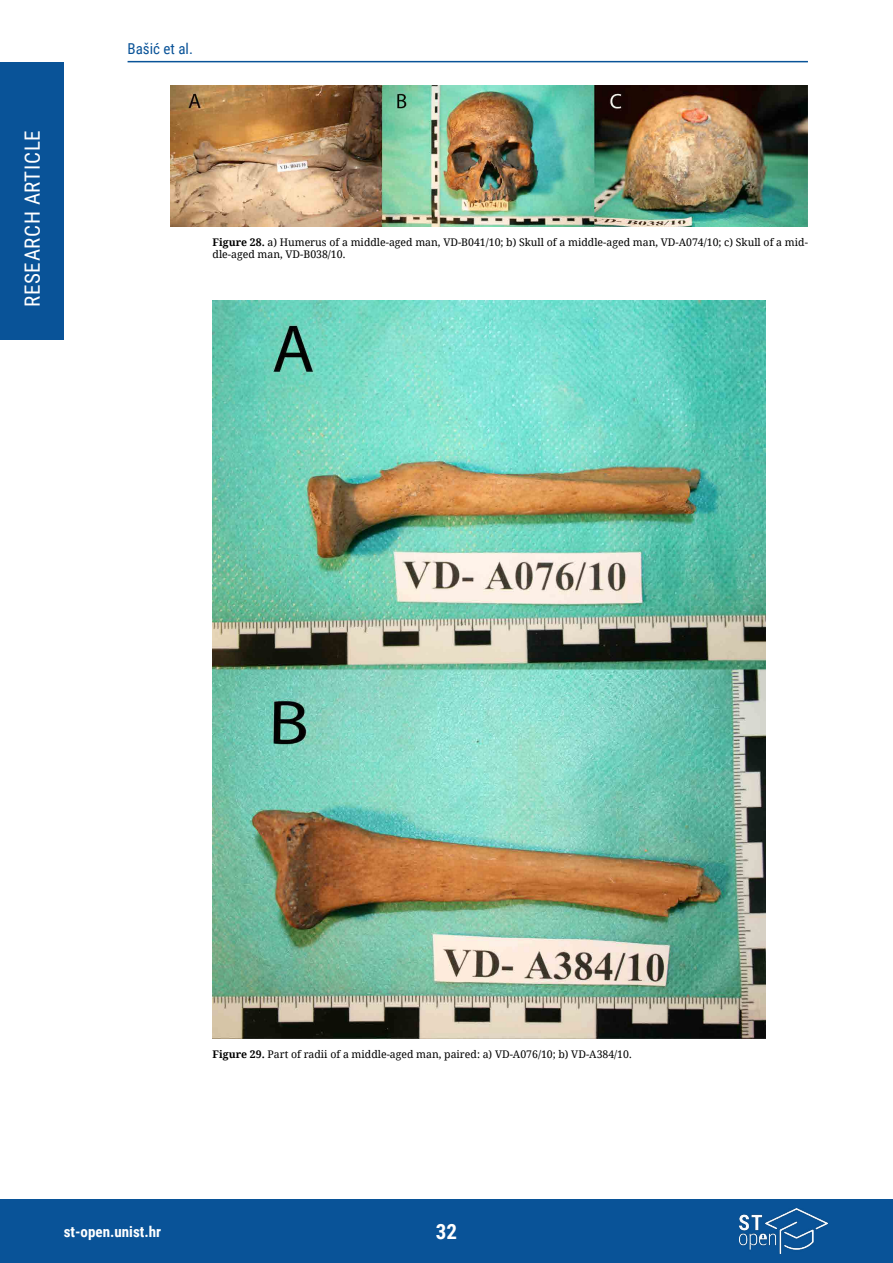
<style>
.page{position:relative;width:893px;height:1263px;background:#fff}
.page>*{position:absolute;margin:0;border:0;box-sizing:border-box;transform-origin:0 0}
.t1{font:21px "Roboto Condensed";letter-spacing:.035em;color:#fff}
.t2{font:700 21px "Roboto Condensed";color:#fff}
.t3{font:700 15px "Roboto Condensed";color:#fff}
.t4{font:15px "Roboto Condensed";color:#095398}
.t5{font:10.5px/12px "Noto Serif";color:#000}
.s1{font-weight:700}
</style>
<div class="page">
<div style="left:0;top:62px;width:64px;height:278px;background:#095398"></div>
<div style="left:0;top:1199px;width:893px;height:64px;background:#095398"></div>
<hr style="left:128px;top:61px;width:680px;height:1px;background:#095398">
<img style="left:740px;top:1209px;width:87px;height:44px">
<img style="left:170px;top:85px;width:638px;height:141px">
<img style="left:213px;top:301px;width:552px;height:737px">
<h1 class="t1" style="left:18px;top:307px;width:179px;rotate:-90deg">RESEARCH ARTICLE</h1>
<h2 class="t4" style="left:128px;top:38px;width:67px">Bašić et al.</h2>
<p class="t5" style="left:213px;top:236px;width:597px"><span class="s1">Figure 28.</span> a) Humerus of a middle-aged man, VD-B041/10; b) Skull of a middle-aged man, VD-A074/10; c) Skull of a mid&shy;dle-aged man, VD-B038/10.</p>
<p class="t5" style="left:213px;top:1047px;width:421px"><span class="s1">Figure 29.</span> Part of radii of a middle-aged man, paired: a) VD-A076/10; b) VD-A384/10.</p>
<h2 class="t3" style="left:64px;top:1221px;width:99px">st-open.unist.hr</h2>
<h1 class="t2" style="left:436px;top:1217px;width:23px">32</h1>
</div>
